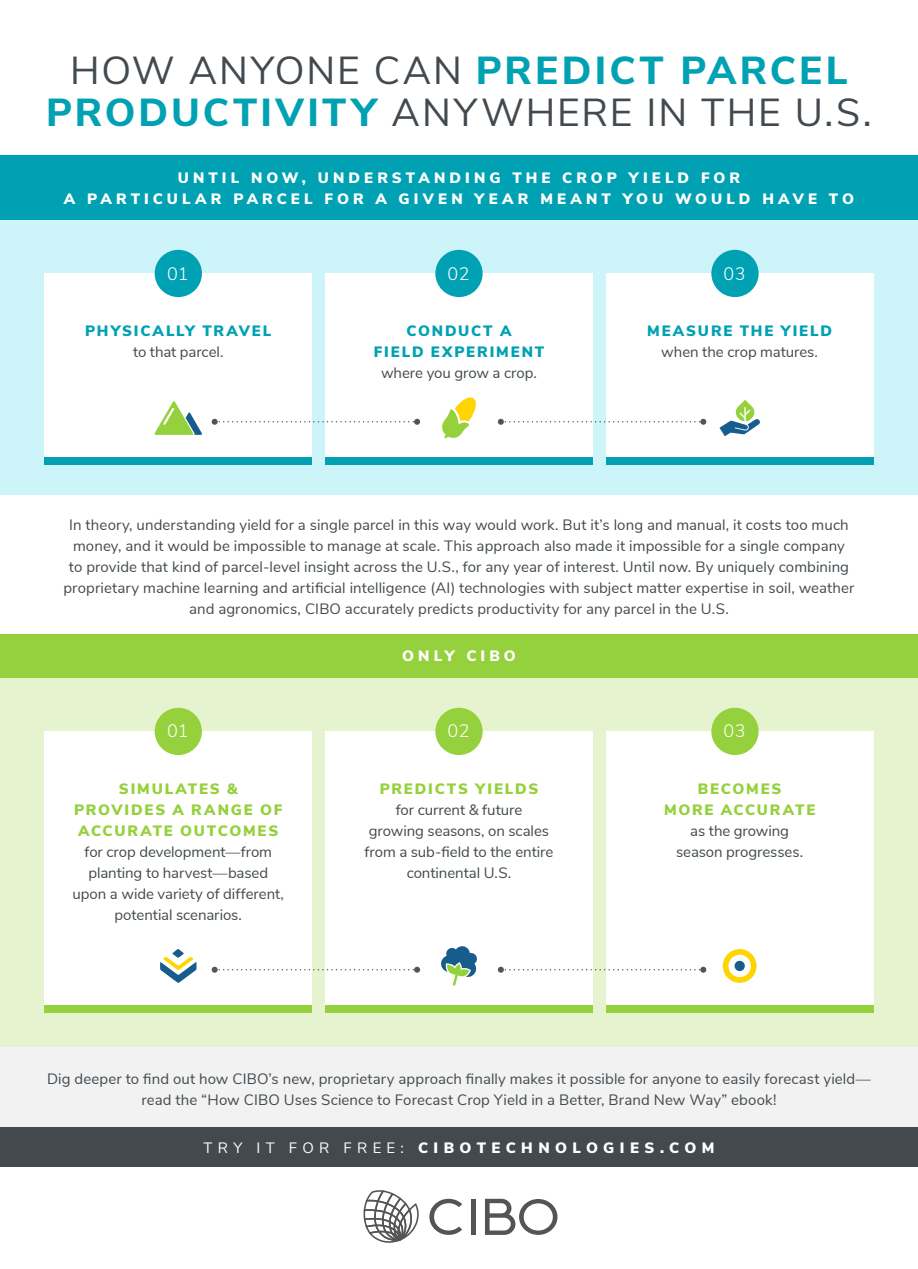
<style>
.page{position:relative;width:918px;height:1269px;background:#fff}
.page>*{position:absolute;margin:0;border:0;box-sizing:border-box;transform-origin:0 0}
.t1{font:39px/42px "Nunito Sans";letter-spacing:.05em;color:#424a4f;text-align:center}
.t2{font:300 18px "Nunito Sans";letter-spacing:.025em;color:#fff}
.t3{font:15px/21px "Nunito Sans";letter-spacing:.005em;color:#424a4f;text-align:center}
.t4{font:900 15px/21px "Nunito Sans";letter-spacing:.275em;color:#fff;text-align:center}
.t5{font:900 15px/21px "Nunito Sans";letter-spacing:.12em;color:#95d13c;text-align:center}
.t6{font:900 15px/21px "Nunito Sans";letter-spacing:.125em;color:#00a1b3;text-align:center}
.t7{font:900 15px "Nunito Sans";letter-spacing:.355em;color:#fff}
.s1{font-weight:800;color:#00a1b3}
.s2{font-weight:400}
</style>
<div class="page">
<div style="left:0;top:196px;width:918px;height:299px;background:#cdf4f9"></div>
<div style="left:0;top:654px;width:918px;height:393px;background:#e5f4ce"></div>
<div style="left:0;top:156px;width:918px;height:64px;background:#00a1b3"></div>
<div style="left:0;top:635px;width:918px;height:43px;background:#95d13c"></div>
<div style="left:45px;top:273px;width:267px;height:192px;background:#fff"></div>
<div style="left:45px;top:731px;width:267px;height:282px;background:#fff"></div>
<div style="left:325px;top:273px;width:268px;height:192px;background:#fff"></div>
<div style="left:325px;top:731px;width:268px;height:282px;background:#fff"></div>
<div style="left:606px;top:273px;width:267px;height:192px;background:#fff"></div>
<div style="left:606px;top:731px;width:267px;height:282px;background:#fff"></div>
<div style="left:155px;top:250px;width:47px;height:47px;background:#00a1b3;border-radius:50%"></div>
<div style="left:155px;top:708px;width:47px;height:47px;background:#95d13c;border-radius:50%"></div>
<div style="left:435px;top:250px;width:48px;height:47px;background:#00a1b3;border-radius:50%"></div>
<div style="left:435px;top:708px;width:48px;height:47px;background:#95d13c;border-radius:50%"></div>
<div style="left:711px;top:250px;width:48px;height:47px;background:#00a1b3;border-radius:50%"></div>
<div style="left:711px;top:708px;width:48px;height:47px;background:#95d13c;border-radius:50%"></div>
<div style="left:45px;top:457px;width:267px;height:8px;background:#00a1b3"></div>
<div style="left:45px;top:1005px;width:267px;height:8px;background:#95d13c"></div>
<div style="left:325px;top:457px;width:268px;height:8px;background:#00a1b3"></div>
<div style="left:325px;top:1005px;width:268px;height:8px;background:#95d13c"></div>
<div style="left:606px;top:457px;width:267px;height:8px;background:#00a1b3"></div>
<div style="left:606px;top:1005px;width:267px;height:8px;background:#95d13c"></div>
<svg style="left:442px;top:397px;width:34px;height:42px"></svg>
<svg style="left:154px;top:401px;width:48px;height:34px"></svg>
<svg style="left:719px;top:400px;width:41px;height:36px"></svg>
<svg style="left:212px;top:419px;width:208px;height:6px"></svg>
<svg style="left:212px;top:967px;width:208px;height:6px"></svg>
<svg style="left:498px;top:419px;width:208px;height:6px"></svg>
<svg style="left:498px;top:967px;width:208px;height:6px"></svg>
<svg style="left:363px;top:1190px;width:56px;height:53px"></svg>
<svg style="left:429px;top:1199px;width:33px;height:36px"></svg>
<svg style="left:485px;top:1199px;width:72px;height:36px"></svg>
<div style="left:471px;top:1199px;width:5px;height:36px;background:#545453"></div>
<div style="left:0;top:1126px;width:918px;height:41px;background:#424a4f"></div>
<div style="left:0;top:1047px;width:918px;height:79px;background:#f2f2f2"></div>
<svg style="left:723px;top:949px;width:34px;height:34px"></svg>
<svg style="left:160px;top:949px;width:37px;height:34px"></svg>
<svg style="left:441px;top:946px;width:36px;height:40px"></svg>
<h1 class="t1" style="left:46px;top:52px;width:827px">HOW ANYONE CAN <span class="s1">PREDICT PARCEL<br>PRODUCTIVITY</span> ANYWHERE IN THE U.S.</h1>
<p class="t4" style="left:64px;top:168px;width:792px">UNTIL NOW, UNDERSTANDING THE CROP YIELD FOR<br>A PARTICULAR PARCEL FOR A GIVEN YEAR MEANT YOU WOULD HAVE TO</p>
<p class="t2" style="left:167px;top:267px;width:23px">01</p>
<p class="t6" style="left:85px;top:321px;width:188px">PHYSICALLY TRAVEL</p>
<p class="t3" style="left:133px;top:342px;width:92px">to that parcel.</p>
<p class="t2" style="left:448px;top:267px;width:24px">02</p>
<p class="t6" style="left:374px;top:321px;width:172px">CONDUCT A<br>FIELD EXPERIMENT</p>
<p class="t3" style="left:381px;top:363px;width:157px">where you grow a crop.</p>
<p class="t2" style="left:724px;top:267px;width:24px">03</p>
<p class="t6" style="left:647px;top:321px;width:186px">MEASURE THE YIELD</p>
<p class="t3" style="left:661px;top:342px;width:158px">when the crop matures.</p>
<p class="t3" style="left:63px;top:516px;width:793px">In theory, understanding yield for a single parcel in this way would work. But it’s long and manual, it costs too much money, and it would be impossible to manage at scale. This approach also made it impossible for a single company<br>to provide that kind of parcel-level insight across the U.S., for any year of interest. Until now. By uniquely combining proprietary machine learning and artificial intelligence (AI) technologies with subject matter expertise in soil, weather and agronomics, CIBO accurately predicts productivity for any parcel in the U.S.</p>
<p class="t2" style="left:167px;top:725px;width:23px">01</p>
<p class="t5" style="left:74px;top:779px;width:210px">SIMULATES &amp;<br>PROVIDES A RANGE OF<br>ACCURATE OUTCOMES</p>
<p class="t3" style="left:73px;top:842px;width:213px">for crop development—from planting to harvest—based upon a wide variety of different, potential scenarios.</p>
<p class="t4" style="left:402px;top:647px;width:115px">ONLY CIBO</p>
<p class="t2" style="left:448px;top:725px;width:24px">02</p>
<p class="t5" style="left:380px;top:779px;width:160px">PREDICTS YIELDS</p>
<p class="t3" style="left:365px;top:800px;width:190px">for current &amp; future<br>growing seasons, on scales from a sub-field to the entire continental U.S.</p>
<p class="t2" style="left:724px;top:725px;width:24px">03</p>
<p class="t5" style="left:664px;top:779px;width:153px">BECOMES<br>MORE ACCURATE</p>
<p class="t3" style="left:676px;top:821px;width:128px">as the growing season progresses.</p>
<p class="t3" style="left:47px;top:1067px;width:825px">Dig deeper to find out how CIBO’s new, proprietary approach finally makes it possible for anyone to easily forecast yield— read the “How CIBO Uses Science to Forecast Crop Yield in a Better, Brand New Way” ebook!</p>
<p class="t7" style="left:204px;top:1142px;width:512px"><span class="s2">TRY IT FOR FREE:</span> CIBOTECHNOLOGIES.COM</p>
</div>
